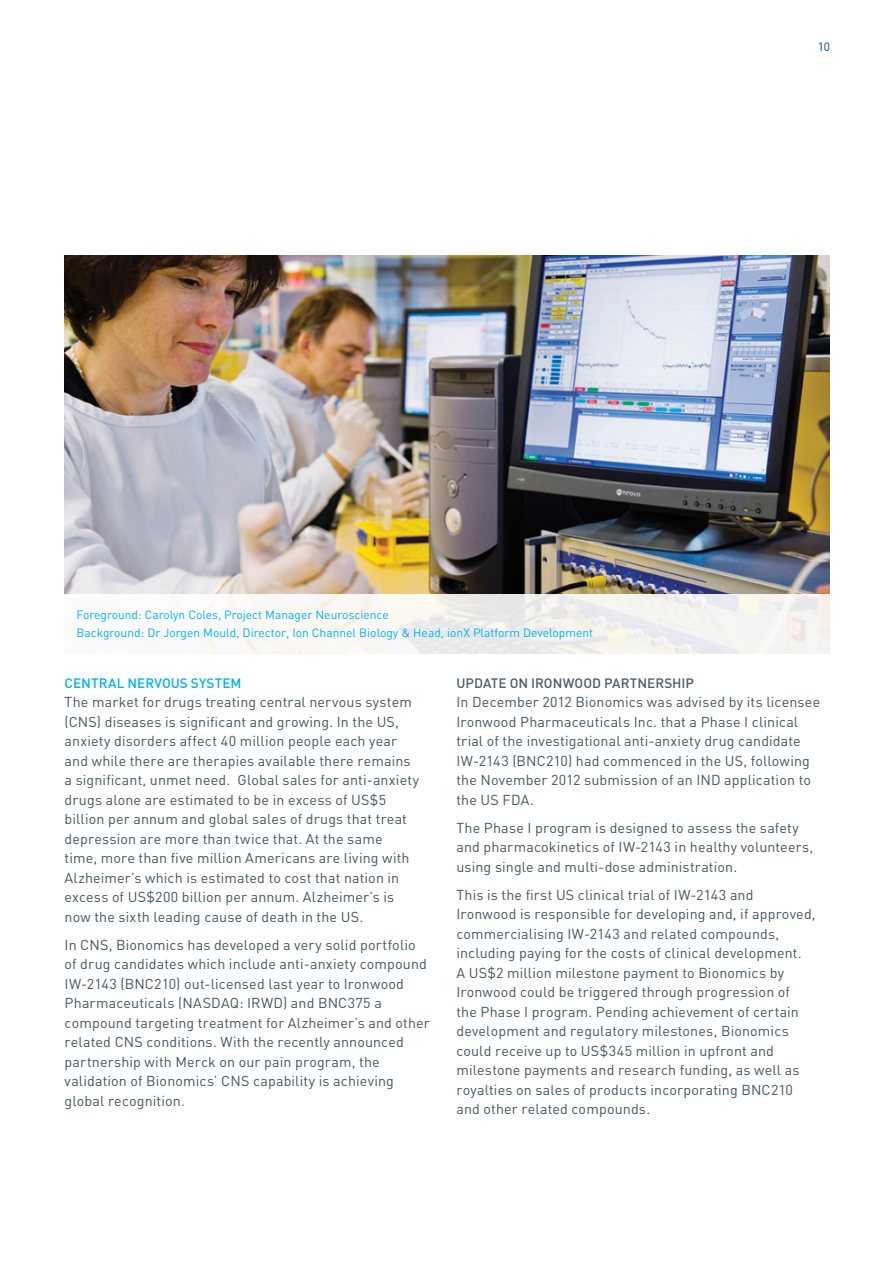
<style>
.page{position:relative;width:893px;height:1263px;background:#fff}
.page>*{position:absolute;margin:0;border:0;box-sizing:border-box;transform-origin:0 0}
.t1{font:14.25px/19.5px "DIN";letter-spacing:.01em;color:#455560}
.t2{font:500 13.5px "DIN";color:#4d5d68}
.t3{font:500 13.5px "DIN";color:#00b0f0}
.t4{font:12px/18px "DIN";color:#00b3f0}
.t5{font:12px "DIN";color:#004b8d}
</style>
<div class="page">
<img style="left:65px;top:255px;width:764px;height:339px">
<svg style="left:171px;top:594px;width:659px;height:60px;fill:#f6f4f1"></svg>
<p class="t4" style="left:77px;top:606px;width:518px">Foreground: Carolyn Coles, Project Manager Neuroscience<br>Background: Dr Jorgen Mould, Director, Ion Channel Biology &amp; Head, ionX Platform Development</p>
<p class="t5" style="left:818px;top:39px;width:14px">10</p>
<p class="t3" style="left:65px;top:674px;width:18px">CENTRAL</p>
<p class="t3" style="left:128px;top:674px;width:19px">NERVOUS</p>
<p class="t3" style="left:191px;top:674px;width:18px">SYSTEM</p>
<p class="t1" style="left:65px;top:692px;width:356px">The market for drugs treating central nervous system (CNS) diseases is significant and growing. In the US, anxiety disorders affect 40 million people each year and while there are therapies available there remains a significant, unmet need. Global sales for anti-anxiety drugs alone are estimated to be in excess of US$5 billion per annum and global sales of drugs that treat depression are more than twice that. At the same<br>time, more than five million Americans are living with Alzheimer’s which is estimated to cost that nation in excess of US$200 billion per annum. Alzheimer’s is now the sixth leading cause of death in the US.</p>
<p class="t1" style="left:65px;top:934px;width:367px">In CNS, Bionomics has developed a very solid portfolio of drug candidates which include anti-anxiety compound IW-2143 (BNC210) out-licensed last year to Ironwood Pharmaceuticals (NASDAQ: IRWD) and BNC375 a compound targeting treatment for Alzheimer’s and other related CNS conditions. With the recently announced partnership with Merck on our pain program, the validation of Bionomics’ CNS capability is achieving global recognition.</p>
<p class="t2" style="left:456px;top:674px;width:18px">UPDATE</p>
<p class="t2" style="left:510px;top:674px;width:35px">ON IRON</p>
<p class="t2" style="left:563px;top:674px;width:22px">WOOD</p>
<p class="t2" style="left:604px;top:674px;width:18px">PARTNERSHIP</p>
<p class="t1" style="left:456px;top:692px;width:365px">In December 2012 Bionomics was advised by its licensee Ironwood Pharmaceuticals Inc. that a Phase I clinical trial of the investigational anti-anxiety drug candidate IW-2143 (BNC210) had commenced in the US, following the November 2012 submission of an IND application to the US FDA.</p>
<p class="t1" style="left:456px;top:817px;width:358px">The Phase I program is designed to assess the safety and pharmacokinetics of IW-2143 in healthy volunteers, using single and multi-dose administration.</p>
<p class="t1" style="left:456px;top:884px;width:361px">This is the first US clinical trial of IW-2143 and Ironwood is responsible for developing and, if approved, commercialising IW-2143 and related compounds, including paying for the costs of clinical development.<br>A US$2 million milestone payment to Bionomics by Ironwood could be triggered through progression of<br>the Phase I program. Pending achievement of certain development and regulatory milestones, Bionomics could receive up to US$345 million in upfront and milestone payments and research funding, as well as royalties on sales of products incorporating BNC210 and other related compounds.</p>
</div>
